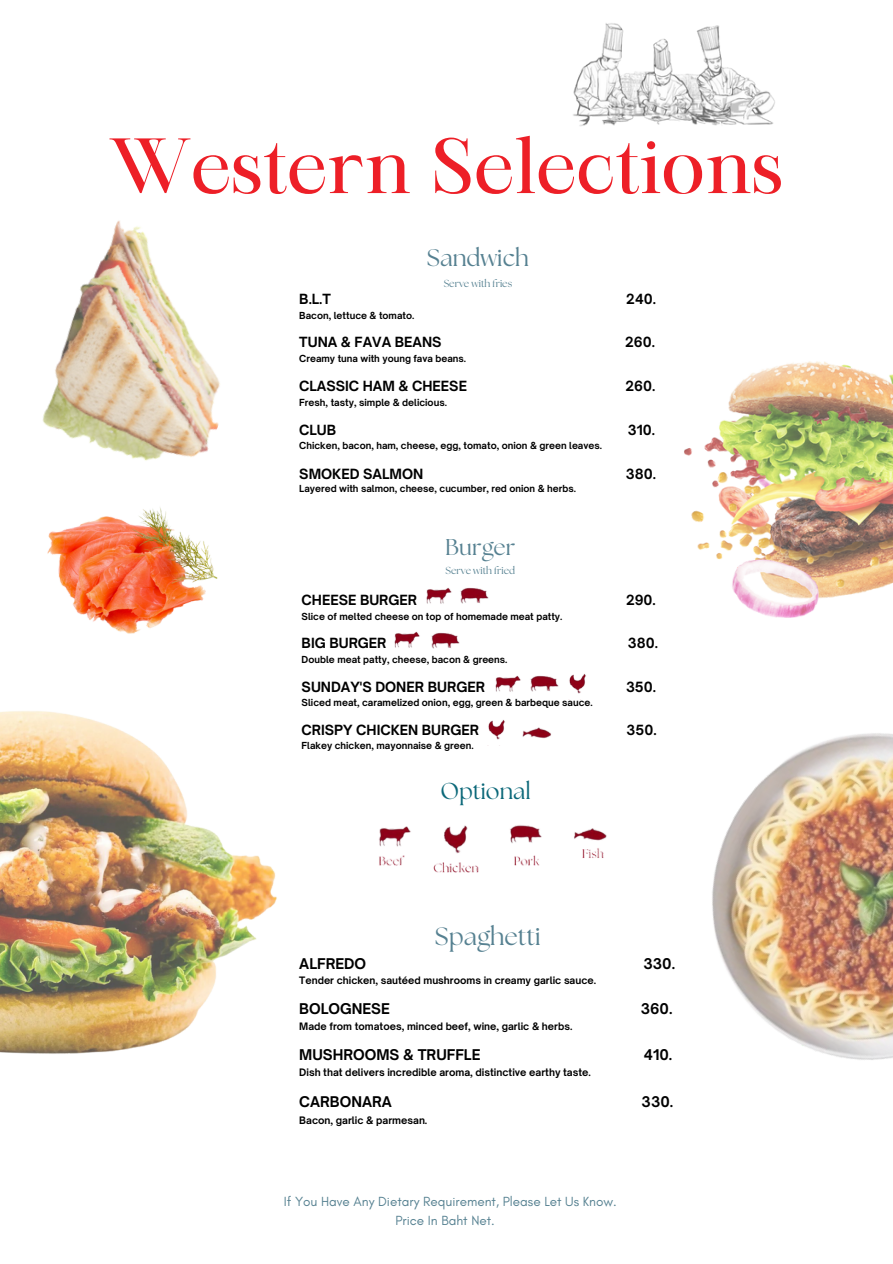
<style>
.page{position:relative;width:893px;height:1264px;background:#fff}
.page>*{position:absolute;margin:0;border:0;box-sizing:border-box;transform-origin:0 0}
.t1{font:75px "Maharlika";color:#ed1f27}
.t2{font:24.9px "The Seasons";color:#568191}
.t3{font:23.85px "The Seasons";color:#568191}
.t4{font:22.95px "The Seasons";color:#0b6879}
.t5{font:22.8px "The Seasons";color:#568191}
.t6{font:700 14.1px "Open Sauce One";color:#000}
.t7{font:700 13.5px "Open Sauce One";color:#000}
.t8{font:13.5px "Glacial Indifference";color:#568191}
.t9{font:10.2px "The Seasons";color:#568191}
.t10{font:700 9.9px "Open Sauce One";color:#000}
.t11{font:700 9.75px "Open Sauce One";color:#000}
.t12{font:700 9.3px "Open Sauce One";color:#000}
</style>
<div class="page">
<img style="left:42px;top:220px;width:178px;height:241px">
<img style="left:684px;top:361px;width:208px;height:257px">
<img style="left:573px;top:23px;width:202px;height:104px">
<img style="left:712px;top:733px;width:180px;height:327px">
<img style="left:0;top:711px;width:277px;height:343px">
<img style="left:379px;top:825px;width:228px;height:48px">
<img style="left:522px;top:727px;width:29px;height:12px">
<img style="left:426px;top:587px;width:63px;height:17px">
<img style="left:394px;top:631px;width:26px;height:17px">
<img style="left:431px;top:632px;width:29px;height:17px">
<img style="left:495px;top:675px;width:64px;height:17px">
<img style="left:569px;top:674px;width:17px;height:20px">
<img style="left:488px;top:720px;width:17px;height:20px">
<img style="left:47px;top:507px;width:171px;height:127px">
<p class="t1" style="left:109px;top:136px;width:675px">Western Selections</p>
<p class="t3" style="left:427px;top:247px;width:104px">Sandwich</p>
<p class="t9" style="left:443px;top:278px;width:70px">Serve with fries</p>
<p class="t7" style="left:299px;top:291px;width:33px">B.L.T</p>
<p class="t7" style="left:626px;top:291px;width:31px">240.</p>
<p class="t12" style="left:299px;top:309px;width:117px">Bacon, lettuce &amp; tomato.</p>
<p class="t7" style="left:299px;top:334px;width:144px">TUNA &amp; FAVA BEANS</p>
<p class="t7" style="left:625px;top:334px;width:31px">260.</p>
<p class="t12" style="left:299px;top:353px;width:168px">Creamy tuna with young fava beans.</p>
<p class="t7" style="left:299px;top:377px;width:169px">CLASSIC HAM &amp; CHEESE</p>
<p class="t7" style="left:625px;top:377px;width:31px">260.</p>
<p class="t12" style="left:299px;top:397px;width:149px">Fresh, tasty, simple &amp; delicious.</p>
<p class="t7" style="left:299px;top:421px;width:38px">CLUB</p>
<p class="t7" style="left:628px;top:421px;width:29px">310.</p>
<p class="t12" style="left:299px;top:440px;width:304px">Chicken, bacon, ham, cheese, egg, tomato, onion &amp; green leaves.</p>
<p class="t7" style="left:299px;top:465px;width:125px">SMOKED SALMON</p>
<p class="t7" style="left:625px;top:465px;width:32px">380.</p>
<p class="t12" style="left:299px;top:483px;width:278px">Layered with salmon, cheese, cucumber, red onion &amp; herbs.</p>
<p class="t5" style="left:445px;top:537px;width:72px">Burger</p>
<p class="t9" style="left:445px;top:565px;width:71px">Serve with fried</p>
<p class="t7" style="left:301px;top:591px;width:117px">CHEESE BURGER</p>
<p class="t7" style="left:626px;top:591px;width:31px">290.</p>
<p class="t12" style="left:301px;top:610px;width:262px">Slice of melted cheese on top of homemade meat patty.</p>
<p class="t7" style="left:301px;top:635px;width:86px">BIG BURGER</p>
<p class="t7" style="left:627px;top:635px;width:32px">380.</p>
<p class="t12" style="left:301px;top:653px;width:207px">Double meat patty, cheese, bacon &amp; greens.</p>
<p class="t7" style="left:301px;top:678px;width:185px">SUNDAY'S DONER BURGER</p>
<p class="t7" style="left:626px;top:678px;width:32px">350.</p>
<p class="t12" style="left:301px;top:697px;width:293px">Sliced meat, caramelized onion, egg, green &amp; barbeque sauce.</p>
<p class="t7" style="left:301px;top:721px;width:179px">CRISPY CHICKEN BURGER</p>
<p class="t7" style="left:626px;top:721px;width:31px">350.</p>
<p class="t12" style="left:301px;top:740px;width:173px">Flakey chicken, mayonnaise &amp; green.</p>
<p class="t4" style="left:440px;top:781px;width:92px">Optional</p>
<p class="t2" style="left:435px;top:924px;width:107px">Spaghetti</p>
<p class="t6" style="left:299px;top:954px;width:68px">ALFREDO</p>
<p class="t6" style="left:643px;top:954px;width:33px">330.</p>
<p class="t11" style="left:299px;top:974px;width:298px">Tender chicken, sautéed mushrooms in creamy garlic sauce.</p>
<p class="t6" style="left:299px;top:1000px;width:92px">BOLOGNESE</p>
<p class="t6" style="left:640px;top:1000px;width:33px">360.</p>
<p class="t11" style="left:299px;top:1020px;width:274px">Made from tomatoes, minced beef, wine, garlic &amp; herbs.</p>
<p class="t6" style="left:299px;top:1045px;width:183px">MUSHROOMS &amp; TRUFFLE</p>
<p class="t6" style="left:643px;top:1045px;width:30px">410.</p>
<p class="t10" style="left:299px;top:1066px;width:293px">Dish that delivers incredible aroma, distinctive earthy taste.</p>
<p class="t6" style="left:299px;top:1093px;width:94px">CARBONARA</p>
<p class="t6" style="left:641px;top:1093px;width:33px">330.</p>
<p class="t10" style="left:299px;top:1113px;width:130px">Bacon, garlic &amp; parmesan.</p>
<p class="t8" style="left:284px;top:1193px;width:334px">If You Have Any Dietary Requirement, Please Let Us Know.</p>
<p class="t8" style="left:395px;top:1212px;width:101px">Price In Baht Net.</p>
</div>
